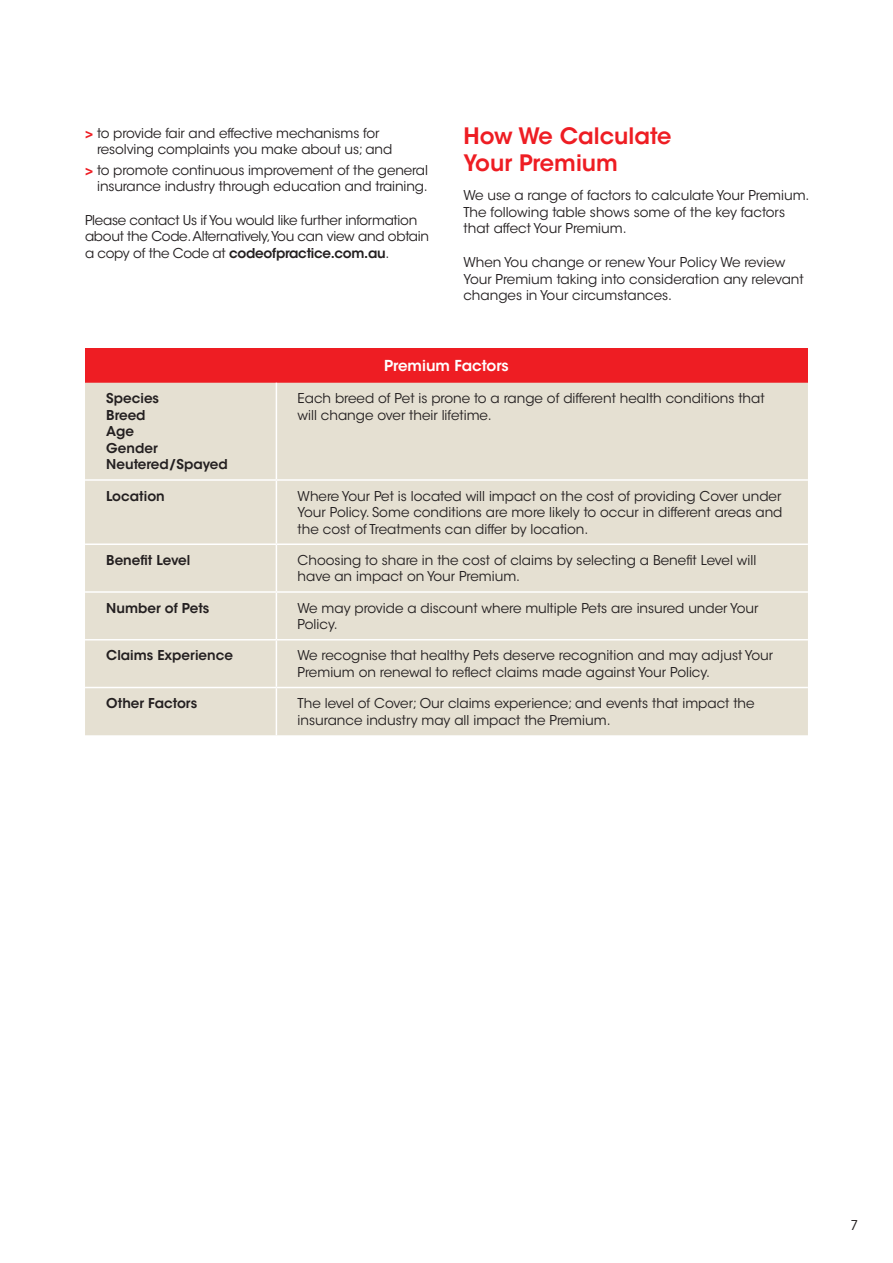
<style>
.page{position:relative;width:893px;height:1263px;background:#fff}
.page>*{position:absolute;margin:0;border:0;box-sizing:border-box;transform-origin:0 0}
.t1{font:600 22.5px/27px "ITC Avant Garde Std";color:#ee1d23}
.t2{font:600 15px "ITC Avant Garde Std";color:#fff}
.t3{font:13.5px/16.5px "ITC Avant Garde Std";color:#231f20}
.t4{font:13.5px/16.5px "ITC Avant Garde Std";letter-spacing:-.02em;color:#231f20}
.t5{font:600 13.5px/16.5px "ITC Avant Garde Std";color:#231f20}
.s1{font-weight:600;color:#ee1d23}
.s2{font-weight:600}
</style>
<div class="page">
<div style="left:85px;top:349px;width:723px;height:34px;background:#ee1d23"></div>
<div style="left:85px;top:383px;width:723px;height:352px;background:#e5e0d2"></div>
<hr style="left:276px;top:383px;width:1px;height:96px;background:#fff">
<hr style="left:85px;top:479px;width:191px;height:2px;background:#fff">
<hr style="left:276px;top:479px;width:532px;height:2px;background:#fff">
<hr style="left:276px;top:481px;width:1px;height:62px;background:#fff">
<hr style="left:85px;top:543px;width:191px;height:2px;background:#fff">
<hr style="left:276px;top:543px;width:532px;height:2px;background:#fff">
<hr style="left:276px;top:545px;width:1px;height:46px;background:#fff">
<hr style="left:85px;top:591px;width:191px;height:2px;background:#fff">
<hr style="left:276px;top:591px;width:532px;height:2px;background:#fff">
<hr style="left:276px;top:593px;width:1px;height:46px;background:#fff">
<hr style="left:85px;top:639px;width:191px;height:1px;background:#fff">
<hr style="left:276px;top:639px;width:532px;height:1px;background:#fff">
<hr style="left:276px;top:640px;width:1px;height:47px;background:#fff">
<hr style="left:85px;top:687px;width:191px;height:1px;background:#fff">
<hr style="left:276px;top:687px;width:532px;height:1px;background:#fff">
<hr style="left:276px;top:688px;width:1px;height:47px;background:#fff">
<p class="t3" style="left:97px;top:125px;width:297px;text-indent:-12px"><span class="s1">&gt;</span> to provide fair and effective mechanisms for resolving complaints you make about us; and</p>
<p class="t3" style="left:85px;top:162px;width:344px;text-align:right"><span class="s1">&gt;</span> to promote continuous improvement of the general insurance industry through education and training.</p>
<p class="t4" style="left:85px;top:212px;width:346px">Please contact Us if You would like further information about the Code. Alternatively,You can view and obtain a copy of the Code at <span class="s2">codeofpractice.com.au</span>.</p>
<h1 class="t1" style="left:463px;top:122px;width:209px">How We Calculate<br>Your Premium</h1>
<p class="t3" style="left:463px;top:188px;width:347px">We use a range of factors to calculate Your Premium.<br>The following table shows some of the key factors that affect Your Premium.</p>
<p class="t3" style="left:463px;top:254px;width:342px">When You change or renew Your Policy We review<br>Your Premium taking into consideration any relevant changes in Your circumstances.</p>
<p class="t2" style="left:384px;top:356px;width:126px">Premium Factors</p>
<p class="t5" style="left:106px;top:390px;width:123px">Species<br>Breed<br>Age<br>Gender<br>Neutered/Spayed</p>
<p class="t3" style="left:298px;top:390px;width:469px">Each breed of Pet is prone to a range of different health conditions that will change over their lifetime.</p>
<p class="t5" style="left:106px;top:487px;width:60px">Location</p>
<p class="t3" style="left:298px;top:488px;width:486px;text-align:justify">Where Your Pet is located will impact on the cost of providing Cover under Your Policy. Some conditions are more likely to occur in different areas and the cost of Treatments can differ by location.</p>
<p class="t5" style="left:106px;top:552px;width:86px">Benefit Level</p>
<p class="t3" style="left:298px;top:552px;width:460px">Choosing to share in the cost of claims by selecting a Benefit Level will have an impact on Your Premium.</p>
<p class="t5" style="left:106px;top:599px;width:105px">Number of Pets</p>
<p class="t3" style="left:298px;top:600px;width:462px">We may provide a discount where multiple Pets are insured under Your<br>Policy.</p>
<p class="t5" style="left:106px;top:647px;width:128px">Claims Experience</p>
<p class="t3" style="left:298px;top:647px;width:477px">We recognise that healthy Pets deserve recognition and may adjust Your<br>Premium on renewal to reflect claims made against Your Policy.</p>
<p class="t5" style="left:106px;top:695px;width:92px">Other Factors</p>
<p class="t3" style="left:298px;top:695px;width:458px">The level of Cover; Our claims experience; and events that impact the insurance industry may all impact the Premium.</p>
<p class="t3" style="left:850px;top:1217px;width:9px">7</p>
</div>
